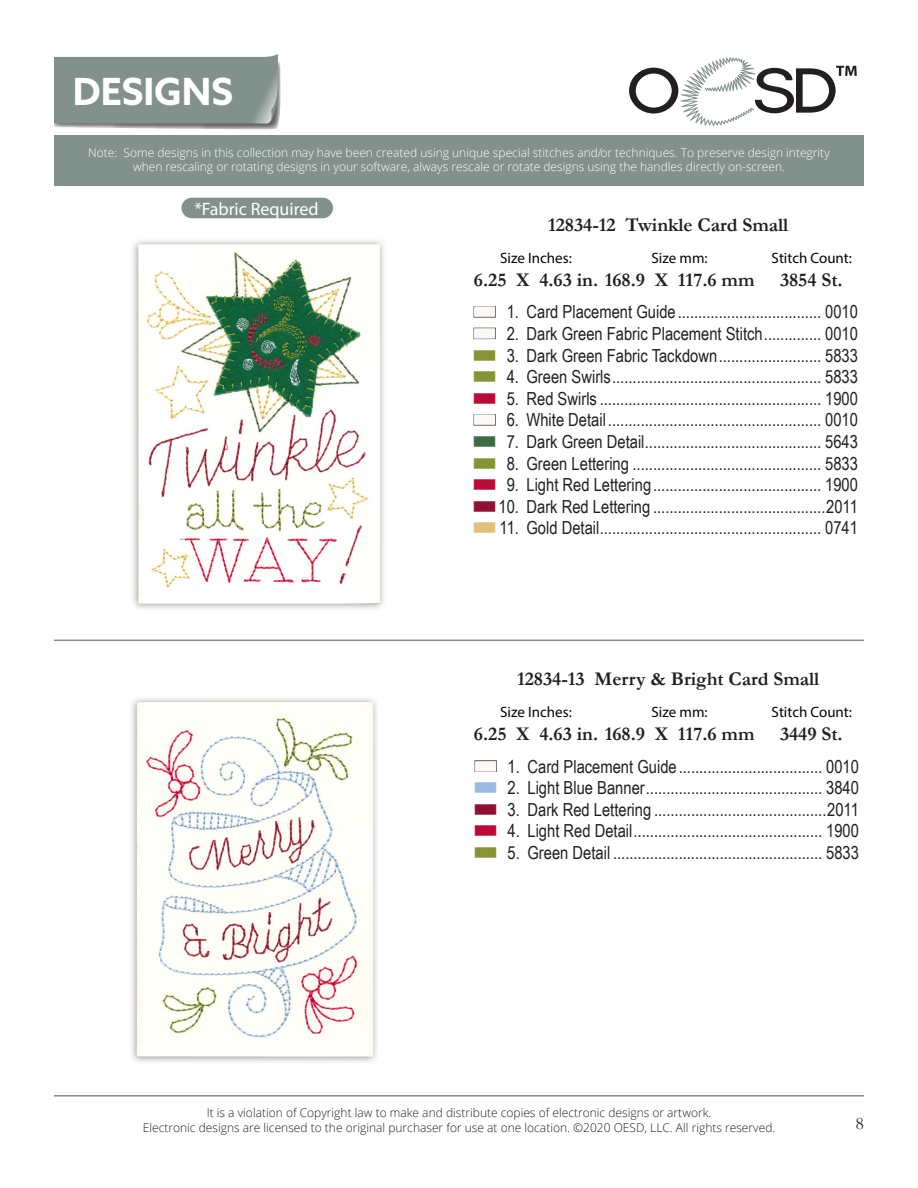
<style>
.page{position:relative;width:918px;height:1188px;background:#fff}
.page>*{position:absolute;margin:0;border:0;box-sizing:border-box;transform-origin:0 0}
.t1{font:700 37.5px "Azo Sans";color:#fff}
.t2{font:700 19.5px "Garamond";color:#231f20}
.t3{font:18px "Arial Narrow";color:#231f20}
.t4{font:18px "Myriad Pro";color:#fff}
.t5{font:18px "Garamond";color:#231f20}
.t6{font:15px "Myriad Pro";color:#040503}
.t7{font:300 12px/14.4px "Open Sans";color:#fff;text-align:center}
.t8{font:300 12px/14.4px "Open Sans";color:#231f20;text-align:center}
.s1{color:#869337}
.s2{color:#bc0a38}
.s3{color:#406b43}
.s4{color:#8e1134}
.s5{color:#e0c07a}
.s6{color:#9cbade}
</style>
<div class="page">
<svg style="left:629px;top:57px;width:228px;height:69px"></svg>
<div style="left:54px;top:135px;width:810px;height:51px;background:#82918c"></div>
<hr style="left:54px;top:640px;width:810px;height:1px;background:#82918c">
<hr style="left:54px;top:1095px;width:810px;height:2px;background:#82918c">
<svg style="left:54px;top:54px;width:227px;height:76px;background:#8c9994"></svg>
<img style="left:132px;top:698px;width:245px;height:364px">
<img style="left:133px;top:241px;width:251px;height:368px">
<div style="left:182px;top:198px;width:151px;height:20px;background:#82918c;border-radius:10px"></div>
<h1 class="t1" style="left:73px;top:67px;width:162px">DESIGNS</h1>
<p class="t7" style="left:88px;top:145px;width:743px">Note: Some designs in this collection may have been created using unique special stitches and/or techniques. To preserve design integrity when rescaling or rotating designs in your software, always rescale or rotate designs using the handles directly on-screen.</p>
<p class="t4" style="left:194px;top:198px;width:126px">*Fabric Required</p>
<p class="t2" style="left:548px;top:212px;width:242px">12834-12 Twinkle Card Small</p>
<p class="t6" style="left:500px;top:248px;width:73px">Size Inches:</p>
<p class="t6" style="left:652px;top:248px;width:58px">Size mm:</p>
<p class="t6" style="left:772px;top:248px;width:82px">Stitch Count:</p>
<p class="t2" style="left:474px;top:266px;width:282px">6.25 X 4.63 in. 168.9 X 117.6 mm</p>
<p class="t2" style="left:780px;top:266px;width:64px">3854 St.</p>
<p class="t3" style="left:472px;top:299px;width:387px">■ 1. Card Placement Guide................................... 0010</p>
<p class="t3" style="left:472px;top:320px;width:387px">■ 2. Dark Green Fabric Placement Stitch.............. 0010</p>
<p class="t3" style="left:472px;top:342px;width:387px"><span class="s1">■</span> 3. Dark Green Fabric Tackdown......................... 5833</p>
<p class="t3" style="left:472px;top:364px;width:387px"><span class="s1">■</span> 4. Green Swirls................................................... 5833</p>
<p class="t3" style="left:472px;top:385px;width:387px"><span class="s2">■</span> 5. Red Swirls ...................................................... 1900</p>
<p class="t3" style="left:472px;top:407px;width:387px">■ 6. White Detail.................................................... 0010</p>
<p class="t3" style="left:472px;top:428px;width:387px"><span class="s3">■</span> 7. Dark Green Detail........................................... 5643</p>
<p class="t3" style="left:472px;top:450px;width:387px"><span class="s1">■</span> 8. Green Lettering .............................................. 5833</p>
<p class="t3" style="left:472px;top:472px;width:387px"><span class="s2">■</span> 9. Light Red Lettering......................................... 1900</p>
<p class="t3" style="left:472px;top:493px;width:387px"><span class="s4">■</span> 10. Dark Red Lettering ..........................................2011</p>
<p class="t3" style="left:472px;top:515px;width:387px"><span class="s5">■</span> 11. Gold Detail...................................................... 0741</p>
<p class="t2" style="left:517px;top:666px;width:304px">12834-13 Merry &amp; Bright Card Small</p>
<p class="t2" style="left:780px;top:721px;width:64px">3449 St.</p>
<p class="t3" style="left:473px;top:753px;width:387px">■ 1. Card Placement Guide................................... 0010</p>
<p class="t3" style="left:473px;top:775px;width:387px"><span class="s6">■</span> 2. Light Blue Banner........................................... 3840</p>
<p class="t3" style="left:473px;top:796px;width:387px"><span class="s4">■</span> 3. Dark Red Lettering ..........................................2011</p>
<p class="t3" style="left:473px;top:818px;width:387px"><span class="s2">■</span> 4. Light Red Detail.............................................. 1900</p>
<p class="t3" style="left:473px;top:839px;width:387px"><span class="s1">■</span> 5. Green Detail ................................................... 5833</p>
<p class="t6" style="left:500px;top:703px;width:73px">Size Inches:</p>
<p class="t6" style="left:652px;top:703px;width:58px">Size mm:</p>
<p class="t6" style="left:772px;top:703px;width:82px">Stitch Count:</p>
<p class="t2" style="left:474px;top:721px;width:282px">6.25 X 4.63 in. 168.9 X 117.6 mm</p>
<p class="t8" style="left:143px;top:1105px;width:634px">It is a violation of Copyright law to make and distribute copies of electronic designs or artwork.<br>Electronic designs are licensed to the original purchaser for use at one location. ©2020 OESD, LLC. All rights reserved.</p>
<p class="t5" style="left:856px;top:1111px;width:10px">8</p>
</div>
